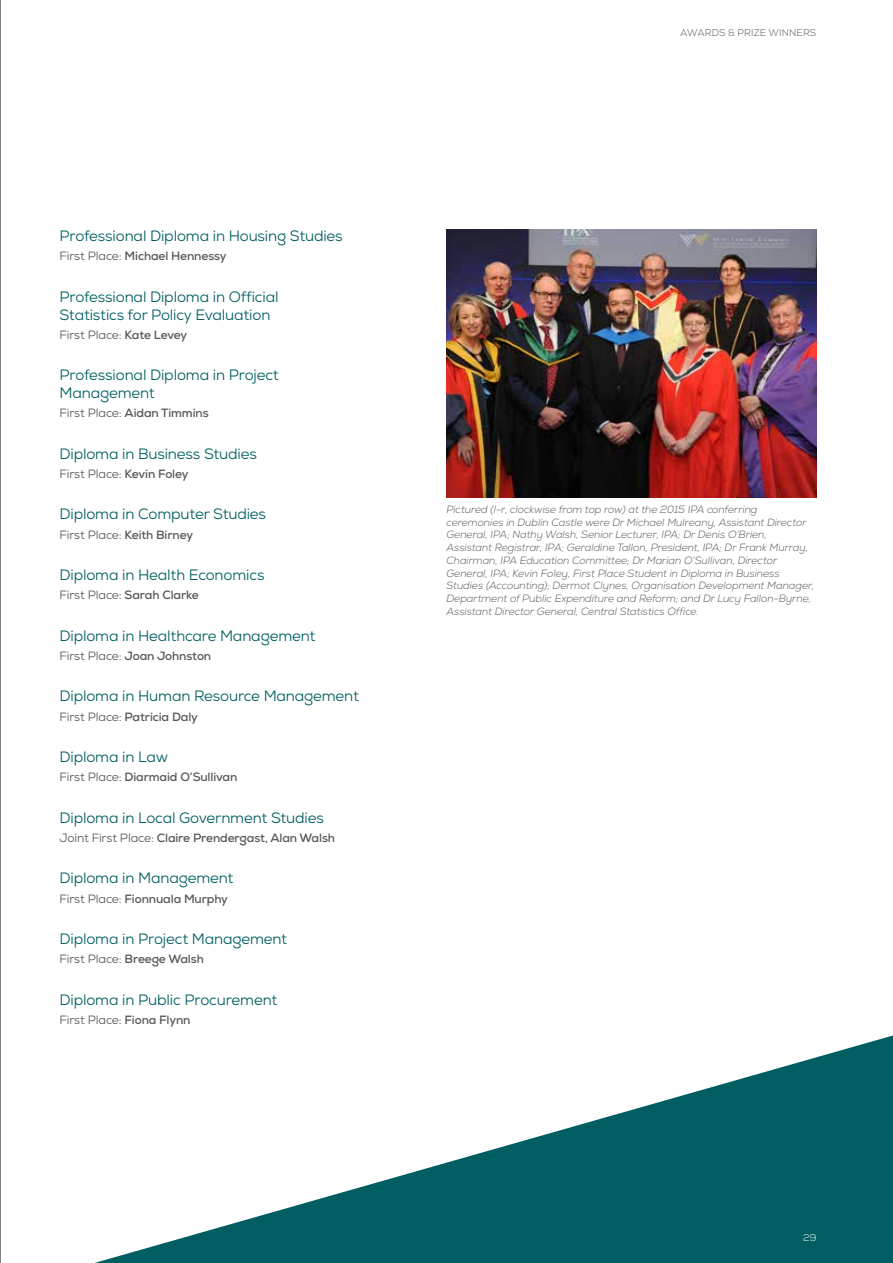
<style>
.page{position:relative;width:893px;height:1263px;background:#fff}
.page>*{position:absolute;margin:0;border:0;box-sizing:border-box;transform-origin:0 0}
.t1{font:15px/18px "Nexa";letter-spacing:-.01em;color:#005e62}
.t2{font:700 12px "Nexa";letter-spacing:-.01em;color:#575756}
.t3{font:12px "Nexa";letter-spacing:-.01em;color:#575756}
.t4{font:italic 300 10.5px/12.8px "Nexa";letter-spacing:-.005em;color:#575756}
.t5{font:300 9.75px "Nexa";letter-spacing:.015em;color:#575756}
.t6{font:300 9.75px "Nexa";color:#fff}
.s1{font-weight:400}
.s2{font-weight:700}
</style>
<div class="page">
<hr style="left:0;top:0;width:1px;height:1263px;background:#000">
<img style="left:446px;top:230px;width:370px;height:267px">
<svg style="left:94px;top:1035px;width:799px;height:228px"></svg>
<h1 class="t1" style="left:60px;top:227px;width:285px">Professional Diploma in Housing Studies</h1>
<p class="t2" style="left:60px;top:248px;width:169px"><span class="s1">First Place:</span> Michael Hennessy</p>
<h1 class="t1" style="left:60px;top:287px;width:221px">Professional Diploma in Official<br>Statistics for Policy Evaluation</h1>
<p class="t3" style="left:60px;top:327px;width:129px">First Place: <span class="s2">Kate Levey</span></p>
<h1 class="t1" style="left:60px;top:366px;width:221px">Professional Diploma in Project<br>Management</h1>
<p class="t2" style="left:60px;top:406px;width:151px"><span class="s1">First Place:</span> Aidan Timmins</p>
<h1 class="t1" style="left:60px;top:445px;width:199px">Diploma in Business Studies</h1>
<p class="t3" style="left:60px;top:466px;width:131px">First Place: <span class="s2">Kevin Foley</span></p>
<h1 class="t1" style="left:60px;top:505px;width:208px">Diploma in Computer Studies</h1>
<p class="t3" style="left:60px;top:527px;width:135px">First Place: <span class="s2">Keith Birney</span></p>
<h1 class="t1" style="left:60px;top:566px;width:206px">Diploma in Health Economics</h1>
<p class="t3" style="left:60px;top:588px;width:141px">First Place: <span class="s2">Sarah Clarke</span></p>
<h1 class="t1" style="left:60px;top:627px;width:257px">Diploma in Healthcare Management</h1>
<p class="t2" style="left:60px;top:648px;width:153px"><span class="s1">First Place:</span> Joan Johnston</p>
<h1 class="t1" style="left:60px;top:687px;width:301px">Diploma in Human Resource Management</h1>
<p class="t2" style="left:60px;top:709px;width:140px"><span class="s1">First Place:</span> Patricia Daly</p>
<h1 class="t1" style="left:60px;top:748px;width:110px">Diploma in Law</h1>
<p class="t2" style="left:60px;top:769px;width:179px"><span class="s1">First Place:</span> Diarmaid O’Sullivan</p>
<h1 class="t1" style="left:60px;top:808px;width:266px">Diploma in Local Government Studies</h1>
<p class="t2" style="left:60px;top:830px;width:277px"><span class="s1">Joint First Place:</span> Claire Prendergast, Alan Walsh</p>
<h1 class="t1" style="left:60px;top:869px;width:175px">Diploma in Management</h1>
<p class="t2" style="left:60px;top:891px;width:170px"><span class="s1">First Place:</span> Fionnuala Murphy</p>
<h1 class="t1" style="left:60px;top:930px;width:229px">Diploma in Project Management</h1>
<p class="t3" style="left:60px;top:951px;width:146px">First Place: <span class="s2">Breege Walsh</span></p>
<h1 class="t1" style="left:60px;top:990px;width:219px">Diploma in Public Procurement</h1>
<p class="t3" style="left:60px;top:1012px;width:133px">First Place: <span class="s2">Fiona Flynn</span></p>
<p class="t5" style="left:680px;top:27px;width:138px">AWARDS &amp; PRIZE WINNERS</p>
<p class="t4" style="left:446px;top:503px;width:369px">Pictured (l-r, clockwise from top row) at the 2015 IPA conferring ceremonies in Dublin Castle were Dr Michael Mulreany, Assistant Director General, IPA; Nathy Walsh, Senior Lecturer, IPA; Dr Denis O’Brien, Assistant Registrar, IPA; Geraldine Tallon, President, IPA; Dr Frank Murray, Chairman, IPA Education Committee; Dr Marian O’Sullivan, Director General, IPA; Kevin Foley, First Place Student in Diploma in Business Studies (Accounting); Dermot Clynes, Organisation Development Manager, Department of Public Expenditure and Reform; and Dr Lucy Fallon-Byrne, Assistant Director General, Central Statistics Office.</p>
<p class="t6" style="left:803px;top:1232px;width:15px">29</p>
</div>
